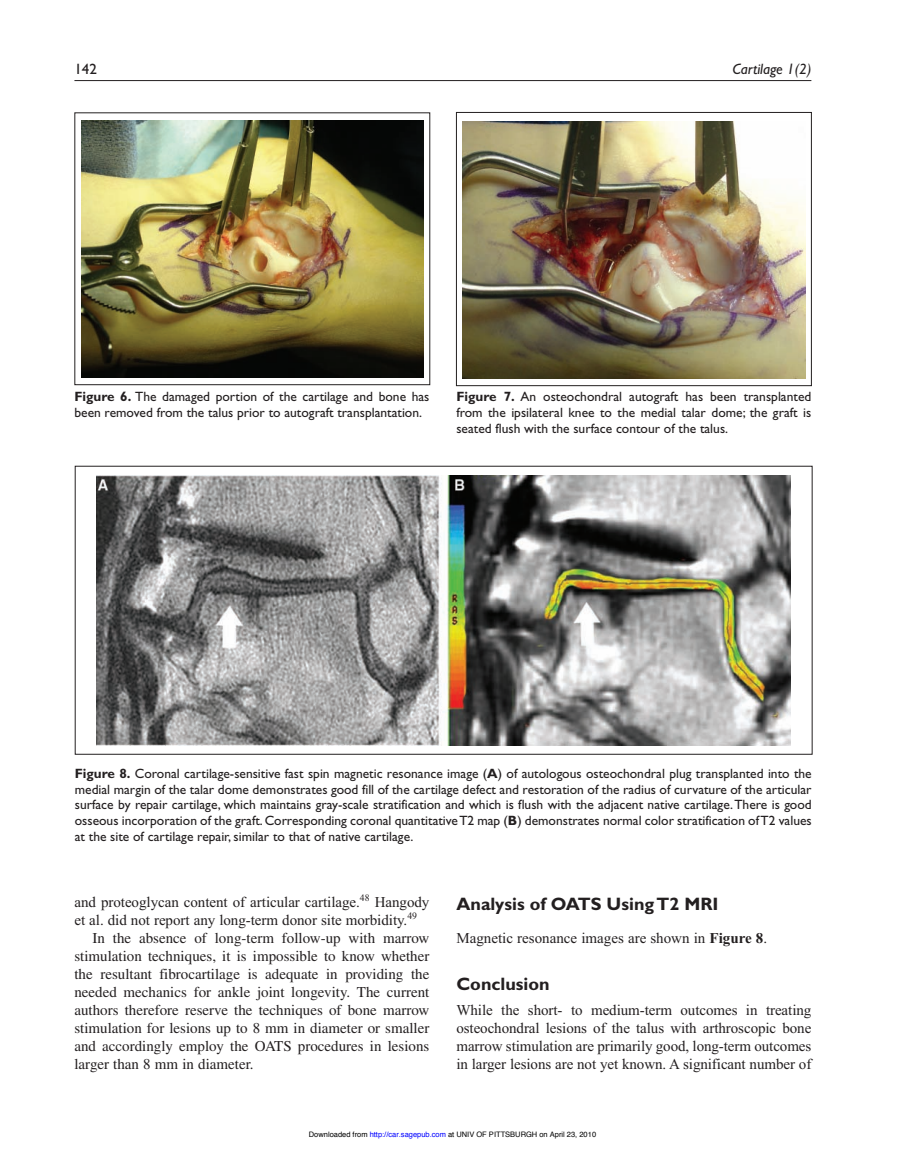
<style>
.page{position:relative;width:905px;height:1175px;background:#fff}
.page>*{position:absolute;margin:0;border:0;box-sizing:border-box;transform-origin:0 0}
.t1{font:700 18px "Gill Sans";color:#231f20}
.t2{font:15px/18px "Times";color:#231f20;text-align:justify}
.t3{font:15px/18px "Times New Roman";letter-spacing:-.005em;color:#231f20}
.t4{font:italic 15px "Gill Sans";color:#231f20}
.t5{font:15px "Gill Sans";color:#231f20}
.t6{font:13.5px/15.8px "Gill Sans";color:#231f20;text-align:justify}
.t7{font:9.75px "Times New Roman";color:#231f20}
.t8{font:7.5px "Helvetica";color:#000}
.s1{font-weight:700}
.s2{color:#00f}
</style>
<div class="page">
<hr style="left:74px;top:80px;width:737px;height:1px;background:#231f20">
<img style="left:463px;top:121px;width:342px;height:257px">
<img style="left:97px;top:475px;width:693px;height:270px">
<img style="left:81px;top:120px;width:342px;height:257px">
<div style="left:456px;top:112px;width:355px;height:274px;border:1px solid #231f20"></div>
<p class="t5" style="left:74px;top:60px;width:24px">142</p>
<p class="t4" style="left:732px;top:60px;width:80px">Cartilage 1(2)</p>
<p class="t6" style="left:74px;top:388px;width:356px"><span class="s1">Figure 6.</span> The damaged portion of the cartilage and bone has been removed from the talus prior to autograft transplantation.</p>
<p class="t6" style="left:456px;top:389px;width:356px"><span class="s1">Figure 7.</span> An osteochondral autograft has been transplanted from the ipsilateral knee to the medial talar dome; the graft is seated flush with the surface contour of the talus.</p>
<p class="t6" style="left:75px;top:765px;width:738px"><span class="s1">Figure 8.</span> Coronal cartilage-sensitive fast spin magnetic resonance image (<span class="s1">A</span>) of autologous osteochondral plug transplanted into the medial margin of the talar dome demonstrates good fill of the cartilage defect and restoration of the radius of curvature of the articular surface by repair cartilage, which maintains gray-scale stratification and which is flush with the adjacent native cartilage. There is good osseous incorporation of the graft. Corresponding coronal quantitative T2 map (<span class="s1">B</span>) demonstrates normal color stratification of T2 values at the site of cartilage repair, similar to that of native cartilage.</p>
<p class="t3" style="left:74px;top:893px;width:287px">and proteoglycan content of articular cartilage.</p>
<p class="t7" style="left:360px;top:891px;width:11px">48</p>
<p class="t3" style="left:74px;top:893px;width:356px;text-indent:300px">Hangody et al. did not report any long-term donor site morbidity.</p>
<p class="t7" style="left:407px;top:909px;width:11px">49</p>
<p class="t2" style="left:74px;top:929px;width:356px;text-indent:18px">In the absence of long-term follow-up with marrow stimulation techniques, it is impossible to know whether the resultant fibrocartilage is adequate in providing the needed mechanics for ankle joint longevity. The current authors therefore reserve the techniques of bone marrow stimulation for lesions up to 8 mm in diameter or smaller and accordingly employ the OATS procedures in lesions larger than 8 mm in diameter.</p>
<h1 class="t1" style="left:456px;top:893px;width:264px">Analysis of OATS Using T2 MRI</h1>
<p class="t3" style="left:456px;top:929px;width:312px">Magnetic resonance images are shown in <span class="s1">Figure 8</span>.</p>
<h1 class="t1" style="left:456px;top:973px;width:95px">Conclusion</h1>
<p class="t3" style="left:456px;top:1001px;width:356px;text-align:justify">While the short- to medium-term outcomes in treating osteochondral lesions of the talus with arthroscopic bone marrow stimulation are primarily good, long-term outcomes in larger lesions are not yet known. A significant number of</p>
<p class="t8" style="left:309px;top:1131px;width:289px">Downloaded from <span class="s2">http://car.sagepub.com</span> at UNIV OF PITTSBURGH on April 23, 2010</p>
</div>
